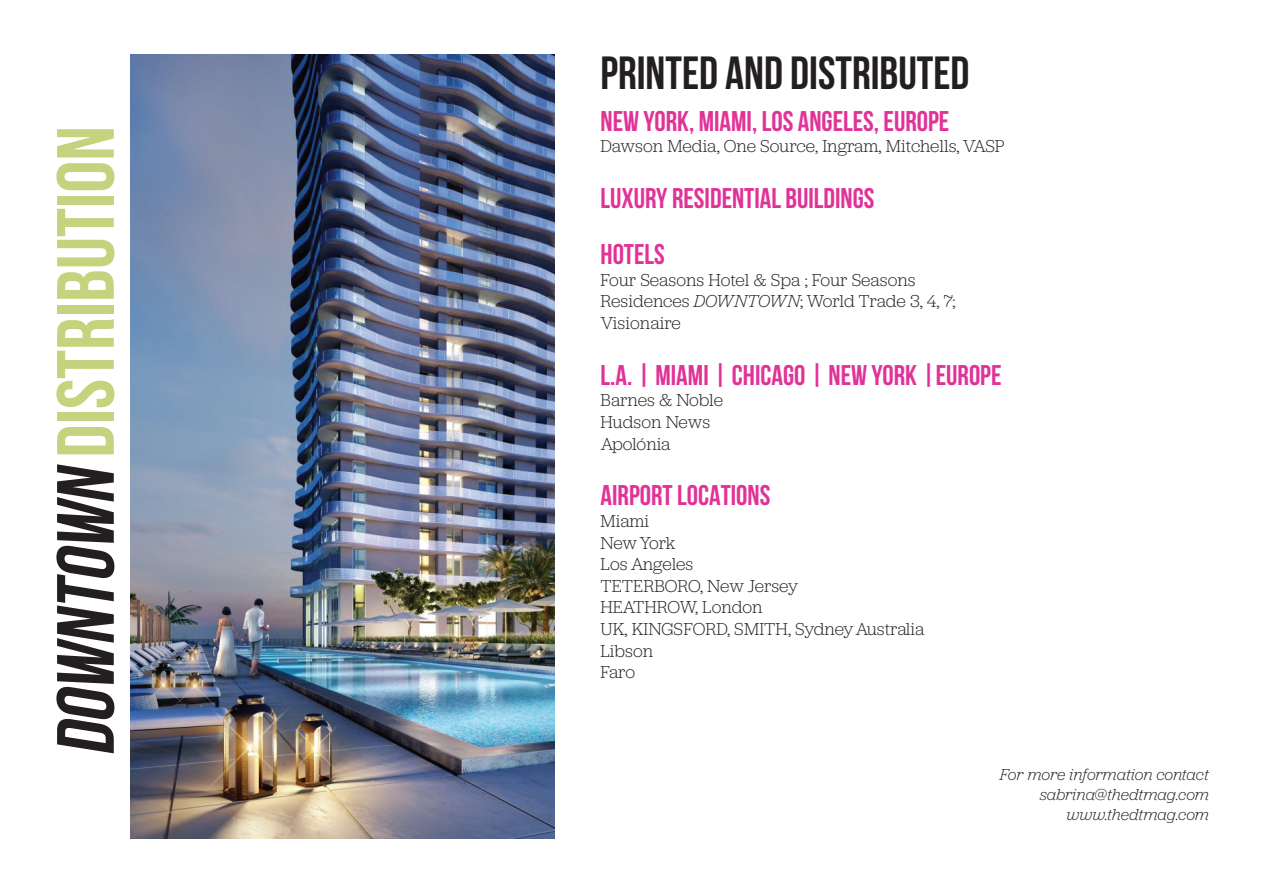
<style>
.page{position:relative;width:1263px;height:893px;background:#fff}
.page>*{position:absolute;margin:0;border:0;box-sizing:border-box;transform-origin:0 0}
.t1{font:700 81px "Bebas Neue";color:#c6d37e}
.t2{font:700 46.5px "Bebas Neue";color:#231f20}
.t3{font:700 28.5px "Bebas Neue";color:#e13297}
.t4{font:300 18px "Jubilat";letter-spacing:-.005em;color:#231f20}
.t5{font:italic 300 16.5px/19.8px "Jubilat";letter-spacing:-.01em;color:#231f20;text-align:right}
.s1{font-style:italic;color:#231f20}
.s2{font-style:italic}
</style>
<div class="page">
<img style="left:131px;top:54px;width:424px;height:785px">
<p class="t1" style="left:41px;top:757px;width:632px;rotate:-90deg"><span class="s1">downtown</span>DISTRIBUTION</p>
<p class="t2" style="left:600px;top:48px;width:371px">PRINTED AND DISTRIBUTED</p>
<p class="t3" style="left:600px;top:105px;width:350px">NEW YORK, MIAMI, LOS ANGELES, EUROPE</p>
<p class="t4" style="left:600px;top:135px;width:406px">Dawson Media, One Source, Ingram, Mitchells, VASP</p>
<p class="t3" style="left:600px;top:183px;width:275px">LUXURY RESIDENTIAL BUILDINGS</p>
<p class="t3" style="left:600px;top:239px;width:66px">HOTELS</p>
<p class="t4" style="left:600px;top:268px;width:317px">Four Seasons Hotel &amp; Spa ; Four Seasons</p>
<p class="t4" style="left:600px;top:290px;width:356px">Residences <span class="s2">DOWNTOWN</span>; World Trade 3, 4, 7;</p>
<p class="t4" style="left:600px;top:312px;width:82px">Visionaire</p>
<p class="t3" style="left:600px;top:359px;width:402px">L.A. | MIAMI | CHICAGO | NEW YORK |EUROPE</p>
<p class="t4" style="left:600px;top:389px;width:124px">Barnes &amp; Noble</p>
<p class="t4" style="left:600px;top:411px;width:111px">Hudson News</p>
<p class="t4" style="left:600px;top:432px;width:72px">Apolónia</p>
<p class="t3" style="left:600px;top:480px;width:171px">AIRPORT LOCATIONS</p>
<p class="t4" style="left:600px;top:510px;width:50px">Miami</p>
<p class="t4" style="left:600px;top:531px;width:76px">New York</p>
<p class="t4" style="left:600px;top:553px;width:94px">Los Angeles</p>
<p class="t4" style="left:600px;top:574px;width:199px">TETERBORO, New Jersey</p>
<p class="t4" style="left:600px;top:596px;width:164px">HEATHROW, London</p>
<p class="t4" style="left:600px;top:618px;width:325px">UK, KINGSFORD, SMITH, Sydney Australia</p>
<p class="t4" style="left:600px;top:639px;width:54px">Libson</p>
<p class="t4" style="left:600px;top:661px;width:36px">Faro</p>
<p class="t5" style="left:1000px;top:764px;width:211px">For more information contact sabrina@thedtmag.com www.thedtmag.com</p>
</div>
